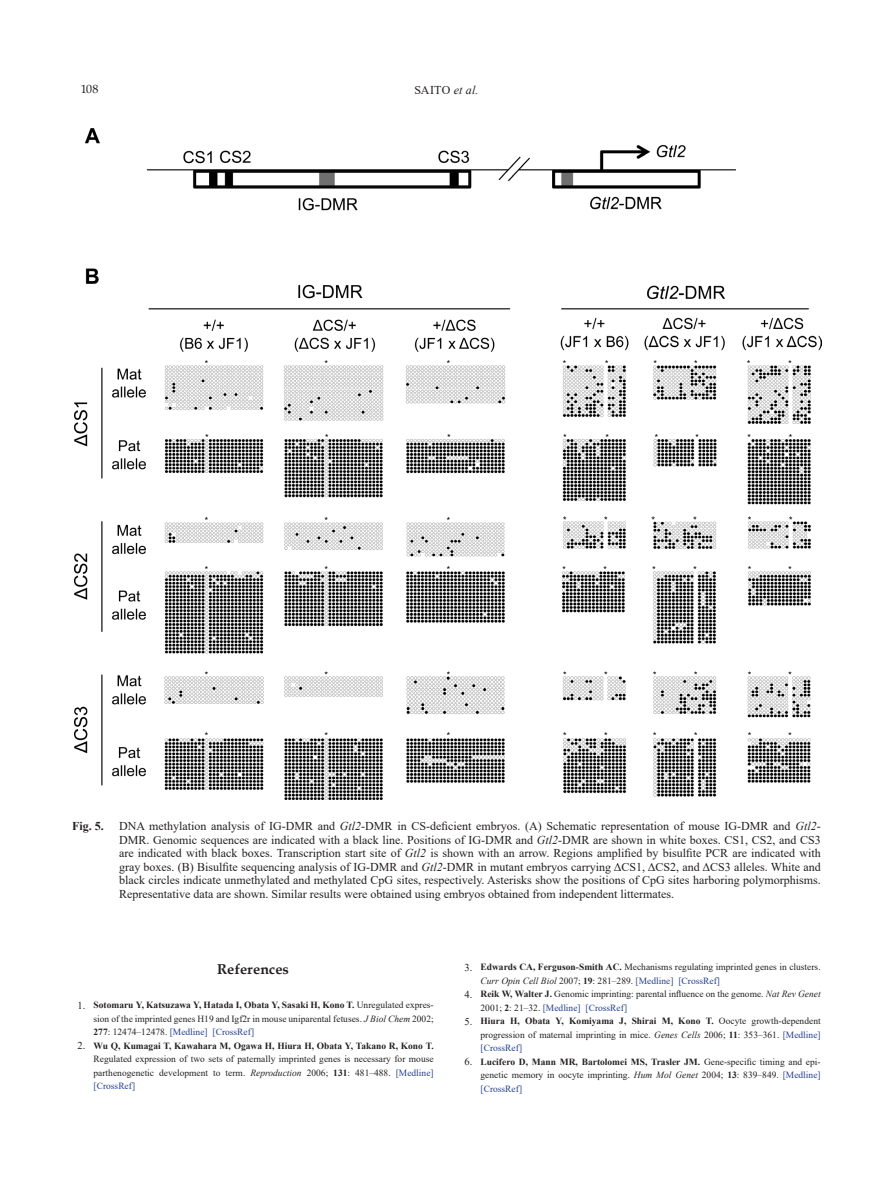
<style>
.page{position:relative;width:893px;height:1191px;background:#fff}
.page>*{position:absolute;margin:0;border:0;box-sizing:border-box;transform-origin:0 0}
.t1{font:700 14.25px "Palatino Linotype";letter-spacing:.005em;color:#231f20}
.t2{font:12px/13.5px "Times New Roman";color:#231f20;text-align:justify}
.t3{font:700 12px "Times New Roman";color:#231f20}
.t4{font:12px "Palatino Linotype";color:#231f20}
.t5{font:9.45px/13.5px "Times New Roman";color:#231f20;text-align:justify}
.s1{font-style:italic}
.s2{font-size:10.5px}
.s3{font-weight:700}
.s4{color:#253f8e}
</style>
<div class="page">
<img style="left:74px;top:129px;width:748px;height:670px">
<p class="t4" style="left:81px;top:81px;width:19px">108</p>
<p class="t2" style="left:414px;top:82px;width:66px">SAITO <span class="s1">et al.</span></p>
<p class="t3" style="left:72px;top:817px;width:33px">Fig. 5.</p>
<p class="t2" style="left:119px;top:819px;width:703px">DNA methylation analysis of IG-DMR and <span class="s1">Gtl2</span>-DMR in CS-deficient embryos. (A) Schematic representation of mouse IG-DMR and <span class="s1">Gtl2</span>- DMR. Genomic sequences are indicated with a black line. Positions of IG-DMR and <span class="s1">Gtl2</span>-DMR are shown in white boxes. CS1, CS2, and CS3 are indicated with black boxes. Transcription start site of <span class="s1">Gtl2</span> is shown with an arrow. Regions amplified by bisulfite PCR are indicated with gray boxes. (B) Bisulfite sequencing analysis of IG-DMR and <span class="s1">Gtl2</span>-DMR in mutant embryos carrying ΔCS1, ΔCS2, and ΔCS3 alleles. White and black circles indicate unmethylated and methylated CpG sites, respectively. Asterisks show the positions of CpG sites harboring polymorphisms.<br>Representative data are shown. Similar results were obtained using embryos obtained from independent littermates.</p>
<h1 class="t1" style="left:217px;top:959px;width:73px">References</h1>
<p class="t5" style="left:94px;top:998px;width:342px;text-indent:-16px"><span class="s2">1.</span> <span class="s3">Sotomaru Y, Katsuzawa Y, Hatada I, Obata Y, Sasaki H, Kono T.</span> Unregulated expres&shy;sion of the imprinted genes H19 and Igf2r in mouse uniparental fetuses. <span class="s1">J Biol Chem</span> 2002; <span class="s3">277</span>: 12474–12478. <span class="s4">[Medline] [CrossRef]</span></p>
<p class="t5" style="left:94px;top:1038px;width:342px;text-indent:-16px"><span class="s2">2.</span> <span class="s3">Wu Q, Kumagai T, Kawahara M, Ogawa H, Hiura H, Obata Y, Takano R, Kono T.<br></span>Regulated expression of two sets of paternally imprinted genes is necessary for mouse parthenogenetic development to term. <span class="s1">Reproduction</span> 2006; <span class="s3">131</span>: 481–488. <span class="s4">[Medline] [CrossRef]</span></p>
<p class="t5" style="left:480px;top:960px;width:342px;text-indent:-16px"><span class="s2">3.</span> <span class="s3">Edwards CA, Ferguson-Smith AC.</span> Mechanisms regulating imprinted genes in clusters.<br><span class="s1">Curr Opin Cell Biol</span> 2007; <span class="s3">19</span>: 281–289. <span class="s4">[Medline] [CrossRef]</span></p>
<p class="t5" style="left:480px;top:987px;width:342px;text-indent:-16px"><span class="s2">4.</span> <span class="s3">Reik W, Walter J.</span> Genomic imprinting: parental influence on the genome. <span class="s1">Nat Rev Genet<br></span>2001; <span class="s3">2</span>: 21–32. <span class="s4">[Medline] [CrossRef]</span></p>
<p class="t5" style="left:480px;top:1014px;width:342px;text-indent:-16px"><span class="s2">5.</span> <span class="s3">Hiura H, Obata Y, Komiyama J, Shirai M, Kono T.</span> Oocyte growth-dependent progression of maternal imprinting in mice. <span class="s1">Genes Cells</span> 2006; <span class="s3">11</span>: 353–361. <span class="s4">[Medline] [CrossRef]</span></p>
<p class="t5" style="left:480px;top:1054px;width:342px;text-indent:-16px"><span class="s2">6.</span> <span class="s3">Lucifero D, Mann MR, Bartolomei MS, Trasler JM.</span> Gene-specific timing and epi&shy;genetic memory in oocyte imprinting. <span class="s1">Hum Mol Genet</span> 2004; <span class="s3">13</span>: 839–849. <span class="s4">[Medline] [CrossRef]</span></p>
</div>
